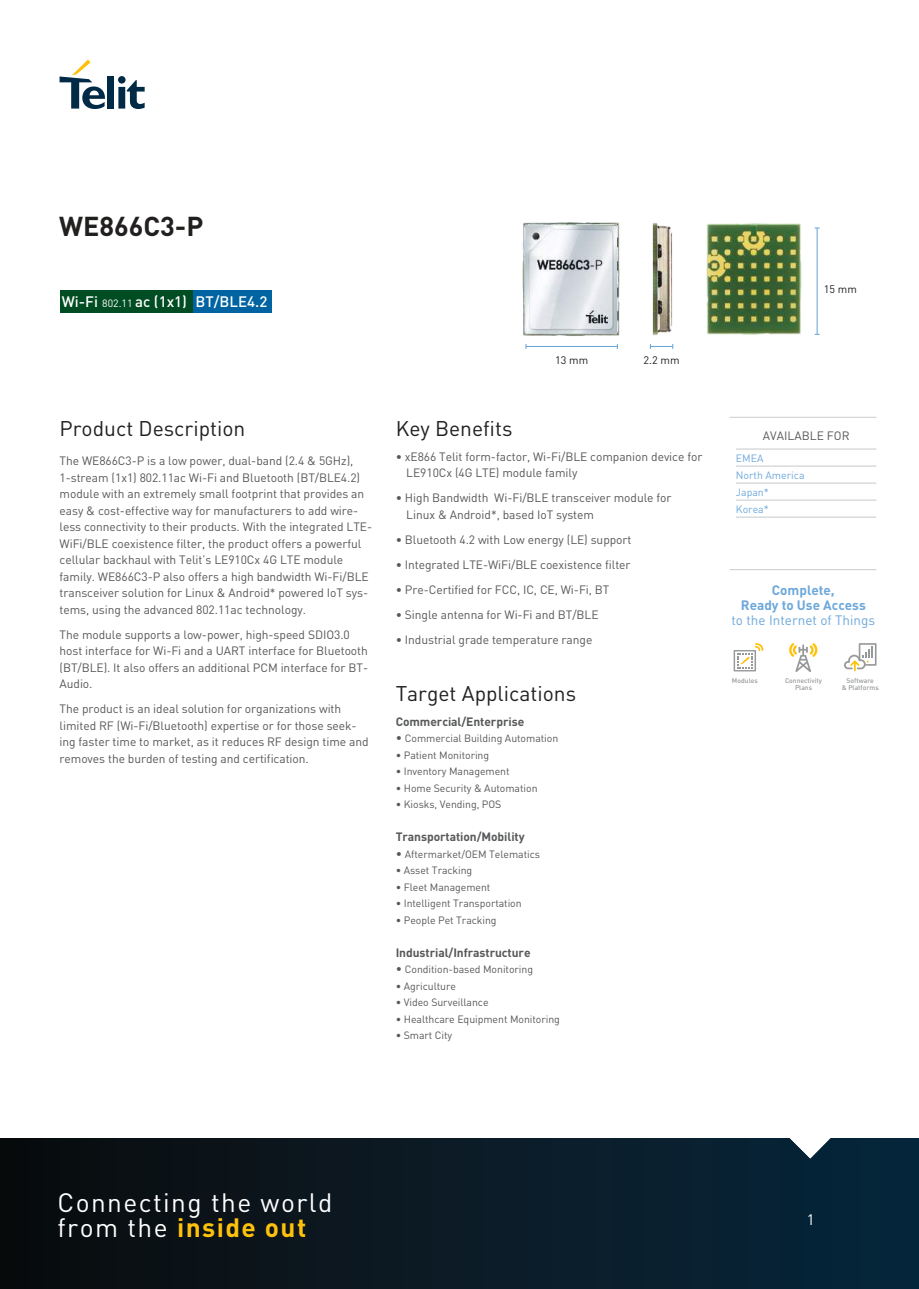
<style>
.page{position:relative;width:919px;height:1289px;background:#fff}
.page>*{position:absolute;margin:0;border:0;box-sizing:border-box;transform-origin:0 0}
.t1{font:700 27px "DIN";color:#221f1f}
.t2{font:26.25px/24.8px "DIN";letter-spacing:.055em;color:#fff}
.t3{font:21px "DIN";color:#221f1f}
.t4{font:500 15px "DIN";color:#fff}
.t5{font:15px "DIN";color:#fff}
.t6{font:700 13.5px/15px "DIN";color:#6da8db;text-align:center}
.t7{font:13.5px "DIN";color:#6da8db}
.t8{font:12px/16.5px "DIN";letter-spacing:-.005em;color:#57585a}
.t9{font:700 12px "DIN";letter-spacing:-.005em;color:#57585a}
.t10{font:10.8px "DIN";color:#221f1f}
.t11{font:10.5px "DIN";letter-spacing:-.005em;color:#57585a}
.t12{font:10.5px/17px "DIN";color:#6da8db}
.t13{font:500 6.75px/7.5px "DIN";color:#96989a;text-align:center}
.s1{font-weight:400;font-size:10.5px}
.s2{font-size:12px}
.s3{font-weight:700;color:#fec10c}
</style>
<div class="page">
<img style="left:522px;top:222px;width:280px;height:115px">
<svg style="left:60px;top:60px;width:45px;height:49px"></svg>
<div style="left:107px;top:76px;width:7px;height:33px;background:#002a46"></div>
<svg style="left:118px;top:76px;width:27px;height:33px"></svg>
<img style="left:0;top:1138px;width:918px;height:150px">
<hr style="left:729px;top:569px;width:147px;height:1px;background:#cdcccd">
<hr style="left:729px;top:417px;width:147px;height:1px;background:#cdcccd">
<hr style="left:735px;top:465px;width:141px;height:1px;background:#c6c8ca">
<hr style="left:735px;top:482px;width:141px;height:1px;background:#c6c8ca">
<hr style="left:735px;top:499px;width:141px;height:1px;background:#c6c8ca">
<hr style="left:735px;top:516px;width:141px;height:1px;background:#c6c8ca">
<hr style="left:735px;top:448px;width:141px;height:1px;background:#c6c8ca">
<svg style="left:733px;top:643px;width:30px;height:28px"></svg>
<svg style="left:789px;top:643px;width:28px;height:29px"></svg>
<svg style="left:844px;top:643px;width:32px;height:28px"></svg>
<div style="left:192px;top:290px;width:80px;height:22px;background:#0064a2"></div>
<div style="left:60px;top:290px;width:132px;height:22px;background:#004c23"></div>
<hr style="left:816px;top:228px;width:1px;height:106px;background:#6da8db">
<hr style="left:526px;top:346px;width:91px;height:1px;background:#6da8db">
<svg style="left:649px;top:344px;width:24px;height:5px"></svg>
<h1 class="t1" style="left:59px;top:214px;width:146px">WE866C3-P</h1>
<p class="t4" style="left:62px;top:295px;width:207px">Wi-Fi <span class="s1">802.11</span> ac (1x1) BT/BLE4.2</p>
<h3 class="t3" style="left:60px;top:419px;width:187px">Product Description</h3>
<p class="t8" style="left:60px;top:453px;width:314px">The WE866C3-P is a low power, dual-band (2.4 &amp; 5GHz), 1-stream (1x1) 802.11ac Wi-Fi and Bluetooth (BT/BLE4.2) module with an extremely small footprint that provides an easy &amp; cost-effective way for manufacturers to add wire&shy;less connectivity to their products. With the integrated LTE-WiFi/BLE coexistence filter, the product offers a powerful cellular backhaul with Telit’s LE910Cx 4G LTE module family. WE866C3-P also offers a high bandwidth Wi-Fi/BLE transceiver solution for Linux &amp; Android* powered IoT sys&shy;tems, using the advanced 802.11ac technology.</p>
<p class="t8" style="left:60px;top:627px;width:310px">The module supports a low-power, high-speed SDIO3.0 host interface for Wi-Fi and a UART interface for Bluetooth (BT/BLE). It also offers an additional PCM interface for BT-Audio.</p>
<p class="t8" style="left:60px;top:701px;width:310px">The product is an ideal solution for organizations with limited RF (Wi-Fi/Bluetooth) expertise or for those seek&shy;ing faster time to market, as it reduces RF design time and removes the burden of testing and certification.</p>
<p class="t10" style="left:555px;top:355px;width:35px">13 mm</p>
<p class="t10" style="left:643px;top:355px;width:37px">2.2 mm</p>
<h3 class="t3" style="left:395px;top:415px;width:118px">Key Bene昀椀ts</h3>
<p class="t8" style="left:406px;top:449px;width:297px;text-indent:-11px">• xE866 Telit form-factor, Wi-Fi/BLE companion device for<br>LE910Cx (4G LTE) module family</p>
<p class="t8" style="left:406px;top:490px;width:267px;text-indent:-11px">• High Bandwidth Wi-Fi/BLE transceiver module for<br>Linux &amp; Android*, based IoT system</p>
<p class="t8" style="left:395px;top:532px;width:237px">• Bluetooth 4.2 with Low energy (LE) support</p>
<p class="t8" style="left:395px;top:557px;width:236px">• Integrated LTE-WiFi/BLE coexistence filter</p>
<p class="t8" style="left:395px;top:582px;width:215px">• Pre-Certified for FCC, IC, CE, Wi-Fi, BT</p>
<p class="t8" style="left:395px;top:607px;width:204px">• Single antenna for Wi-Fi and BT/BLE</p>
<p class="t8" style="left:395px;top:632px;width:198px">• Industrial grade temperature range</p>
<h3 class="t3" style="left:395px;top:683px;width:182px">Target Applications</h3>
<p class="t9" style="left:395px;top:715px;width:130px">Commercial/Enterprise</p>
<p class="t11" style="left:395px;top:733px;width:164px"><span class="s2">•</span> Commercial Building Automation</p>
<p class="t11" style="left:395px;top:750px;width:95px">• Patient Monitoring</p>
<p class="t11" style="left:395px;top:766px;width:115px">• Inventory Management</p>
<p class="t11" style="left:395px;top:783px;width:143px">• Home Security &amp; Automation</p>
<p class="t11" style="left:395px;top:799px;width:107px">• Kiosks, Vending, POS</p>
<p class="t9" style="left:395px;top:831px;width:130px">Transportation/Mobility</p>
<p class="t11" style="left:395px;top:849px;width:146px"><span class="s2">•</span> Aftermarket/OEM Telematics</p>
<p class="t11" style="left:395px;top:865px;width:78px">• Asset Tracking</p>
<p class="t11" style="left:395px;top:882px;width:96px">• Fleet Management</p>
<p class="t11" style="left:395px;top:898px;width:127px">• Intelligent Transportation</p>
<p class="t11" style="left:395px;top:915px;width:102px">• People Pet Tracking</p>
<p class="t9" style="left:395px;top:946px;width:136px">Industrial/Infrastructure</p>
<p class="t11" style="left:395px;top:964px;width:139px"><span class="s2">•</span> Condition-based Monitoring</p>
<p class="t11" style="left:395px;top:981px;width:62px">• Agriculture</p>
<p class="t11" style="left:395px;top:997px;width:94px">• Video Surveillance</p>
<p class="t11" style="left:395px;top:1014px;width:166px">• Healthcare Equipment Monitoring</p>
<p class="t11" style="left:395px;top:1030px;width:58px">• Smart City</p>
<p class="t10" style="left:823px;top:285px;width:35px">15 mm</p>
<p class="t8" style="left:762px;top:428px;width:88px">AVAILABLE FOR</p>
<p class="t12" style="left:735px;top:450px;width:70px">EMEA<br>North America<br>Japan*<br>Korea*</p>
<p class="t6" style="left:740px;top:583px;width:126px">Complete,<br>Ready to Use Access</p>
<p class="t7" style="left:731px;top:613px;width:145px">to the Internet of Things</p>
<p class="t13" style="left:732px;top:676px;width:27px">Modules</p>
<p class="t13" style="left:841px;top:676px;width:38px">Software<br>&amp; Platforms</p>
<p class="t13" style="left:785px;top:676px;width:38px">Connectivity<br>Plans</p>
<h2 class="t2" style="left:58px;top:1192px;width:276px">Connecting the world from the <span class="s3">inside out</span></h2>
<p class="t5" style="left:806px;top:1213px;width:9px">1</p>
</div>
